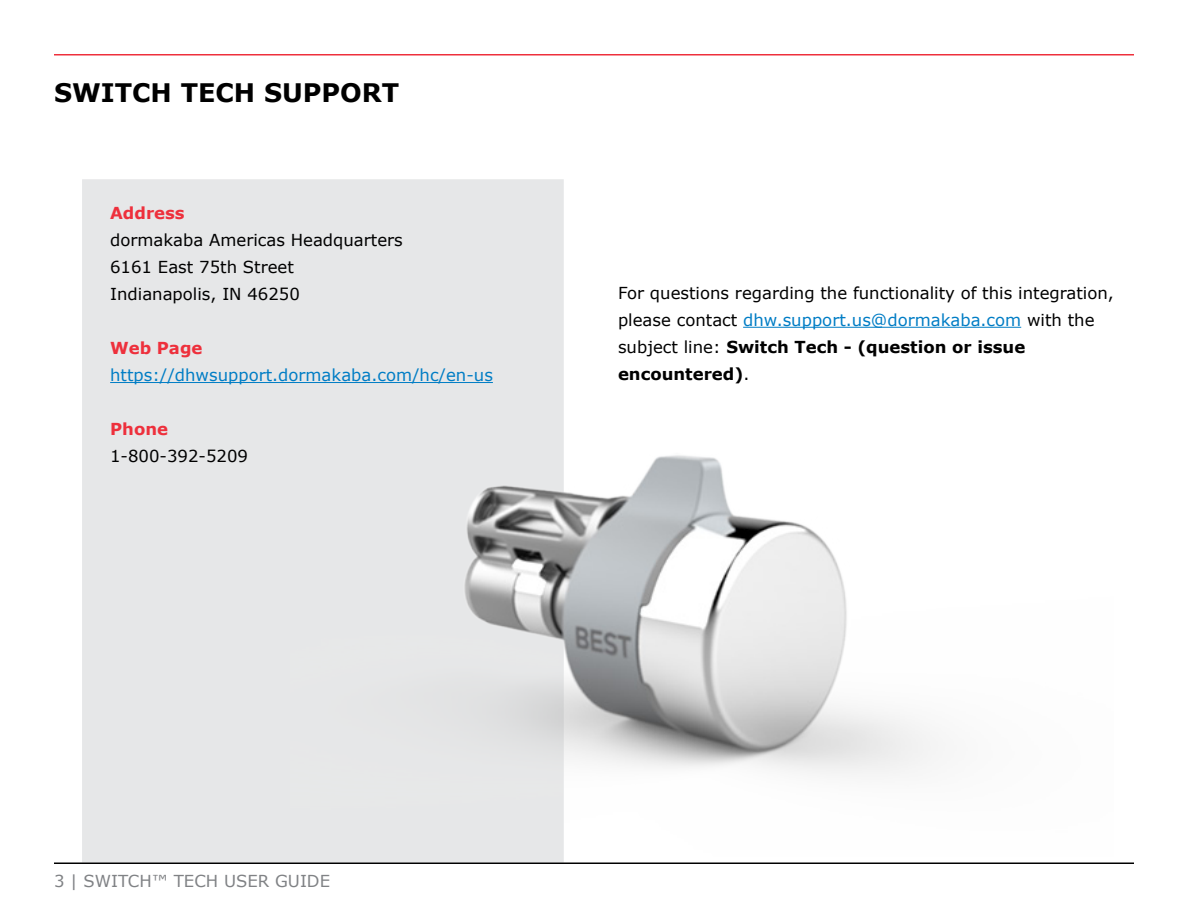
<style>
.page{position:relative;width:1188px;height:918px;background:#fff}
.page>*{position:absolute;margin:0;border:0;box-sizing:border-box;transform-origin:0 0}
.t1{font:700 25.5px "Verdana";color:#000}
.t2{font:16.5px/27px "Verdana";color:#000}
.t3{font:16.5px "Verdana";color:#007dc5}
.t4{font:16.5px "Verdana";color:#808285}
.t5{font:700 16.5px "Verdana";color:#ee303c}
.s1{color:#007dc5}
.s2{font-weight:700}
</style>
<div class="page">
<div style="left:82px;top:179px;width:482px;height:684px;background:#e6e7e8"></div>
<hr style="left:54px;top:54px;width:1080px;height:2px;background:#ee303c">
<hr style="left:54px;top:862px;width:1080px;height:2px;background:#000">
<hr style="left:110px;top:382px;width:383px;height:1px;background:#007dc5">
<img style="left:464px;top:326px;width:558px;height:449px">
<hr style="left:743px;top:327px;width:278px;height:1px;background:#007dc5">
<h1 class="t1" style="left:54px;top:77px;width:347px">SWITCH TECH SUPPORT</h1>
<p class="t5" style="left:110px;top:202px;width:76px">Address</p>
<p class="t2" style="left:110px;top:227px;width:294px">dormakaba Americas Headquarters<br>6161 East 75th Street<br>Indianapolis, IN 46250</p>
<p class="t5" style="left:110px;top:337px;width:94px">Web Page</p>
<p class="t3" style="left:110px;top:365px;width:384px">https://dhwsupport.dormakaba.com/hc/en-us</p>
<p class="t5" style="left:110px;top:418px;width:59px">Phone</p>
<p class="t2" style="left:110px;top:443px;width:139px">1-800-392-5209</p>
<p class="t2" style="left:618px;top:280px;width:497px">For questions regarding the functionality of this integration, please contact <span class="s1">dhw.support.us@dormakaba.com</span> with the subject line: <span class="s2">Switch Tech - (question or issue encountered)</span>.</p>
<p class="t4" style="left:54px;top:871px;width:278px">3 | SWITCH™ TECH USER GUIDE</p>
</div>
